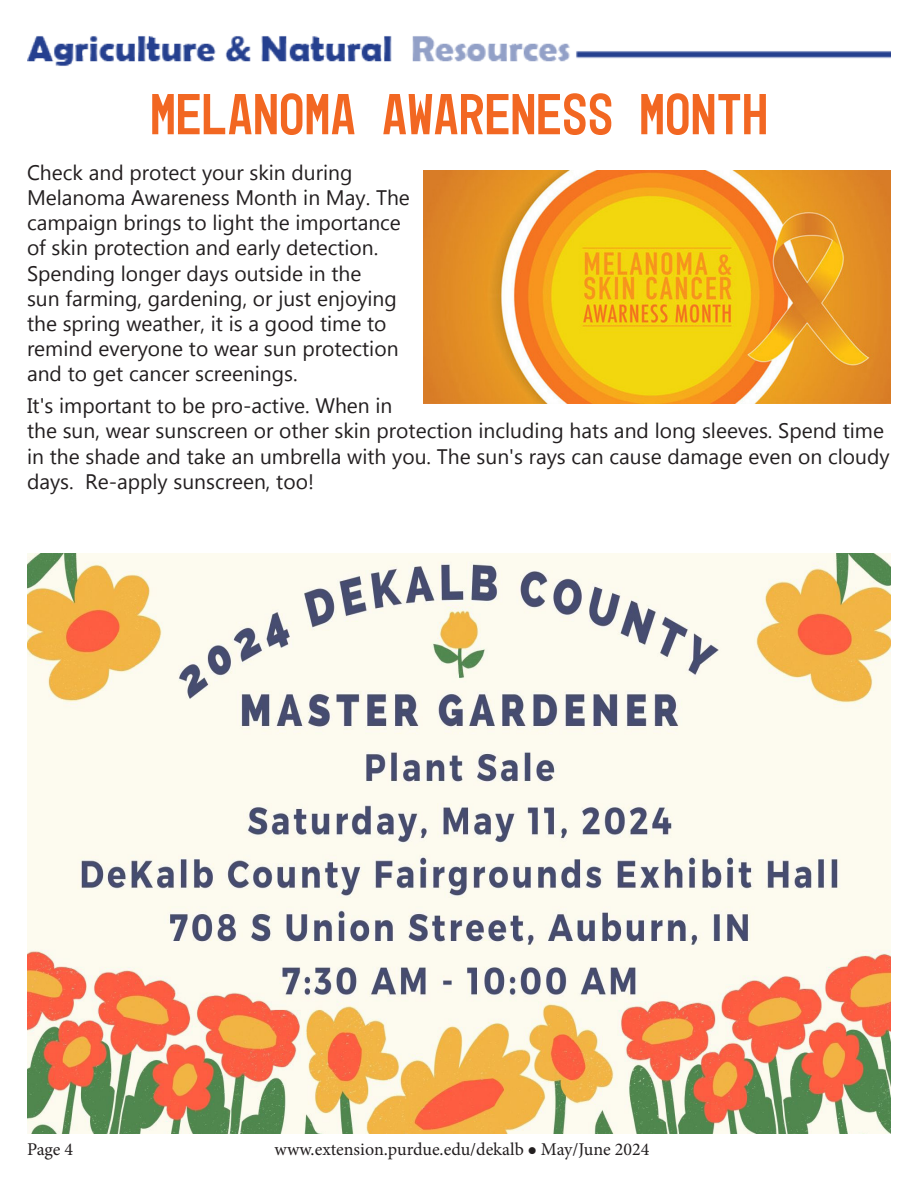
<style>
.page{position:relative;width:918px;height:1188px;background:#fff}
.page>*{position:absolute;margin:0;border:0;box-sizing:border-box;transform-origin:0 0}
.t1{font:58.5px "Mono 45 Headline";color:#f26722}
.t2{font:21px/25.2px "Microsoft Tai Le";color:#231f20}
.t3{font:18px "Minion Pro";color:#231f20}
</style>
<div class="page">
<img style="left:27px;top:36px;width:864px;height:30px">
<img style="left:27px;top:554px;width:864px;height:580px">
<img style="left:424px;top:170px;width:467px;height:233px">
<p class="t1" style="left:150px;top:80px;width:619px">MELANOMA AWARENESS MONTH</p>
<p class="t2" style="left:27px;top:161px;width:384px">Check and protect your skin during Melanoma Awareness Month in May. The campaign brings to light the importance of skin protection and early detection.<br>Spending longer days outside in the<br>sun farming, gardening, or just enjoying the spring weather, it is a good time to remind everyone to wear sun protection and to get cancer screenings.</p>
<p class="t2" style="left:27px;top:395px;width:864px">It's important to be pro-active. When in<br>the sun, wear sunscreen or other skin protection including hats and long sleeves. Spend time in the shade and take an umbrella with you. The sun's rays can cause damage even on cloudy days. Re-apply sunscreen, too!</p>
<p class="t3" style="left:27px;top:1137px;width:48px">Page 4</p>
<p class="t3" style="left:275px;top:1137px;width:376px">www.extension.purdue.edu/dekalb ● May/June 2024</p>
</div>
